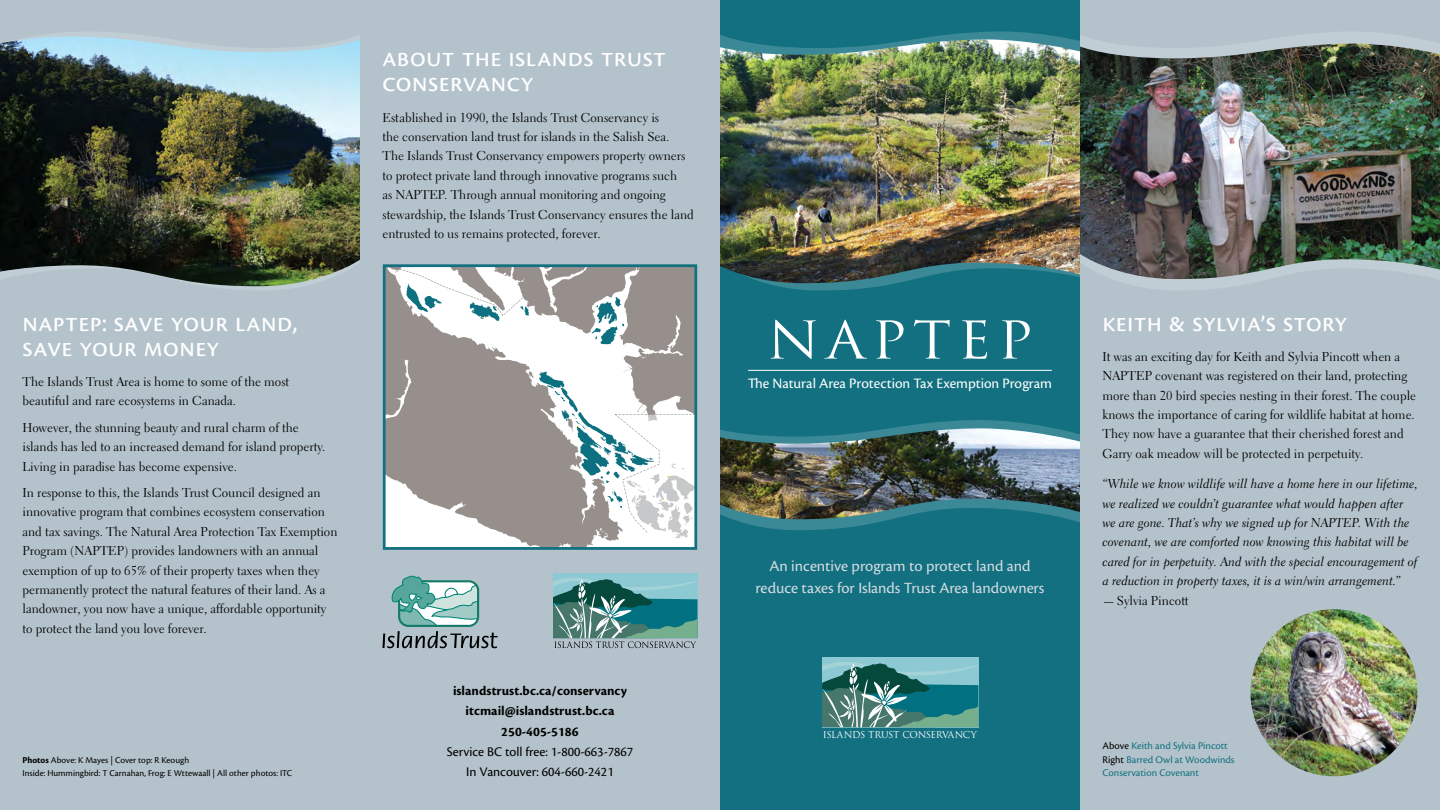
<style>
.page{position:relative;width:1440px;height:810px;background:#fff}
.page>*{position:absolute;margin:0;border:0;box-sizing:border-box;transform-origin:0 0}
.t1{font:50.62px "Trajan Pro";letter-spacing:.1em;color:#fff;scale:1.11 1}
.outside_headers{font:27.5px/25px "Cronos Pro";letter-spacing:.015em;color:#fff}
.t2{font:16.25px/21.2px "Cronos Pro";letter-spacing:-.005em;color:#d5dce1;text-align:center}
.t3{font:15px "Cronos Pro";color:#fff}
.body{font:700 13.75px "Cronos Pro";letter-spacing:.005em;color:#000}
.body-2{font:13.75px "Cronos Pro";color:#000}
.body-3{font:12.75px/19.4px "Electra LT Std";color:#000}
.body-4{font:12.75px/19.4px "Electra LT Std Cursive";color:#000}
.captions{font:10.62px/13.8px "Cronos Pro";color:#127080}
.captions-2{font:9.38px/13.8px "Cronos Pro";color:#000}
.t4{font:9.25px "Trajan Pro";letter-spacing:-.05em;color:#fff}
.s1{font-weight:700}
.s2{font-family:"Electra LT Std"}
.s3{color:#000}
</style>
<div class="page">
<div style="left:720px;top:0;width:360px;height:810px;background:#127080"></div>
<div style="left:822px;top:657px;width:156px;height:70px;background:#8cc9d3"></div>
<svg style="left:822px;top:662px;width:156px;height:65px"></svg>
<svg style="left:720px;top:31px;width:349px;height:8px"></svg>
<img style="left:720px;top:39px;width:360px;height:227px">
<div style="left:0;top:0;width:720px;height:810px;background:#b4c3cb"></div>
<div style="left:1080px;top:0;width:360px;height:810px;background:#b4c3cb"></div>
<svg style="left:1080px;top:32px;width:359px;height:258px"></svg>
<svg style="left:41px;top:32px;width:319px;height:258px"></svg>
<img style="left:1080px;top:44px;width:360px;height:235px">
<img style="left:0;top:36px;width:360px;height:251px">
<img style="left:1250px;top:609px;width:168px;height:167px;border-radius:84px">
<svg style="left:387px;top:268px;width:236px;height:278px;background:#c1bdba"></svg>
<svg style="left:400px;top:266px;width:680px;height:272px"></svg>
<div style="left:383px;top:264px;width:314px;height:286px;border:3px solid #127080"></div>
<div style="left:553px;top:573px;width:144px;height:65px;background:#8cc9d3"></div>
<svg style="left:553px;top:577px;width:145px;height:71px"></svg>
<svg style="left:382px;top:576px;width:116px;height:72px"></svg>
<p class="outside_headers" style="left:22px;top:310px;width:276px">naptep: save your land, save your money</p>
<p class="body-3" style="left:22px;top:372px;width:268px">The Islands Trust Area is home to some of the most beautiful and rare ecosystems in Canada.</p>
<p class="body-3" style="left:22px;top:418px;width:305px">However, the stunning beauty and rural charm of the islands has led to an increased demand for island property.<br>Living in paradise has become expensive.</p>
<p class="body-3" style="left:22px;top:483px;width:316px">In response to this, the Islands Trust Council designed an innovative program that combines ecosystem conservation and tax savings. The Natural Area Protection Tax Exemption Program (NAPTEP) provides landowners with an annual exemption of up to 65% of their property taxes when they permanently protect the natural features of their land. As a landowner, you now have a unique, affordable opportunity to protect the land you love forever.</p>
<p class="captions-2" style="left:22px;top:753px;width:271px"><span class="s1">Photos</span> Above: K Mayes | Cover top: R Keough<br>Inside: Hummingbird: T Carnahan, Frog: E Wttewaall | All other photos: ITC</p>
<p class="outside_headers" style="left:382px;top:45px;width:285px">about the islands trust conservancy</p>
<p class="body-3" style="left:382px;top:108px;width:313px">Established in 1990, the Islands Trust Conservancy is<br>the conservation land trust for islands in the Salish Sea.<br>The Islands Trust Conservancy empowers property owners to protect private land through innovative programs such<br>as NAPTEP. Through annual monitoring and ongoing stewardship, the Islands Trust Conservancy ensures the land entrusted to us remains protected, forever.</p>
<p class="body" style="left:453px;top:683px;width:175px">islandstrust.bc.ca/conservancy</p>
<p class="body" style="left:466px;top:703px;width:150px">itcmail@islandstrust.bc.ca</p>
<p class="body" style="left:501px;top:723px;width:79px">250-405-5186</p>
<p class="body-2" style="left:447px;top:744px;width:188px">Service BC toll free: 1-800-663-7867</p>
<p class="body-2" style="left:466px;top:764px;width:149px">In Vancouver: 604-660-2421</p>
<p class="t1" style="left:767px;top:308px;width:241px">NAPTEP</p>
<p class="t3" style="left:748px;top:375px;width:306px">The Natural Area Protection Tax Exemption Program</p>
<p class="t2" style="left:755px;top:556px;width:291px">An incentive program to protect land and reduce taxes for Islands Trust Area landowners</p>
<p class="t4" style="left:823px;top:729px;width:155px">ISLANDS TRUST CONSERVANCY</p>
<p class="outside_headers" style="left:1102px;top:310px;width:246px">keith &amp; sylvia’s story</p>
<p class="body-3" style="left:1102px;top:347px;width:315px">It was an exciting day for Keith and Sylvia Pincott when a NAPTEP covenant was registered on their land, protecting more than 20 bird species nesting in their forest. The couple knows the importance of caring for wildlife habitat at home.<br>They now have a guarantee that their cherished forest and Garry oak meadow will be protected in perpetuity.</p>
<p class="body-4" style="left:1102px;top:474px;width:317px">“While we know wildlife will have a home here in our lifetime, we realized we couldn’t guarantee what would happen after we are gone. That’s why we signed up for NAPTEP. With the covenant, we are comforted now knowing this habitat will be cared for in perpetuity. And with the special encouragement of a reduction in property taxes, it is a win/win arrangement.” <span class="s2">—Sylvia Pincott</span></p>
<p class="captions" style="left:1102px;top:739px;width:134px"><span class="s3">Above</span> Keith and Sylvia Pincott<br><span class="s3">Right</span> Barred Owl at Woodwinds<br>Conservation Covenant</p>
</div>
